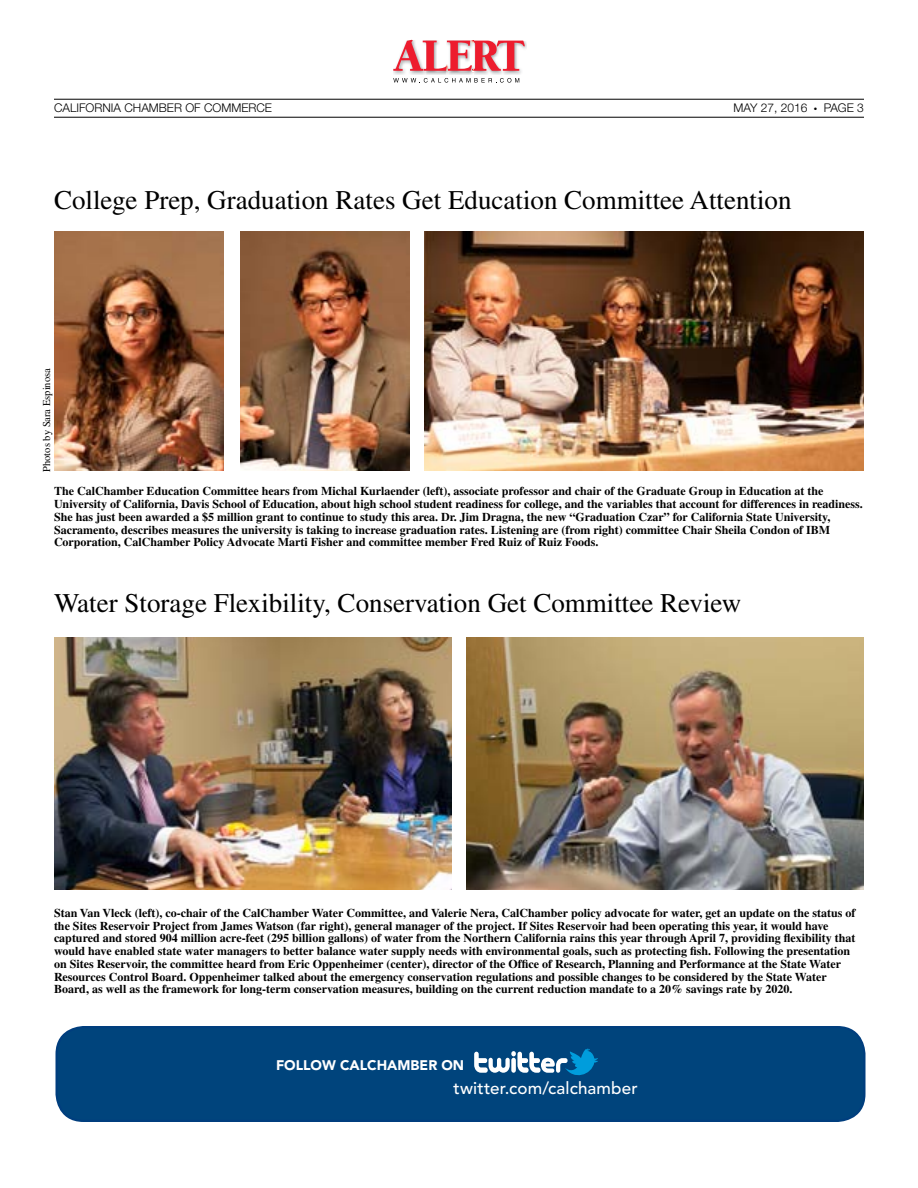
<style>
.page{position:relative;width:918px;height:1188px;background:#fff}
.page>*{position:absolute;margin:0;border:0;box-sizing:border-box;transform-origin:0 0}
.t1{font:27px "Times";color:#000}
.t2{font:500 17.1px "Avenir LT Std";letter-spacing:.01em;color:#fff}
.t3{font:900 13.8px "Avenir LT Std";color:#fff}
.t4{font:700 12px/12.8px "Times";color:#000}
.t5{font:300 12px "Helvetica Neue LT Std";color:#000}
.t6{font:10.5px "Times";color:#000}
</style>
<div class="page">
<hr style="left:54px;top:99px;width:810px;height:1px;background:#000">
<hr style="left:54px;top:117px;width:810px;height:1px;background:#000">
<img style="left:426px;top:72px;width:21px;height:2px">
<img style="left:503px;top:41px;width:23px;height:33px">
<img style="left:393px;top:72px;width:33px;height:2px">
<img style="left:474px;top:72px;width:29px;height:2px">
<img style="left:447px;top:72px;width:27px;height:2px">
<svg style="left:393px;top:40px;width:132px;height:32px"></svg>
<svg style="left:393px;top:78px;width:126px;height:5px"></svg>
<img style="left:54px;top:231px;width:170px;height:240px">
<img style="left:424px;top:231px;width:440px;height:240px">
<img style="left:240px;top:231px;width:169px;height:240px">
<img style="left:54px;top:638px;width:398px;height:252px">
<img style="left:466px;top:638px;width:398px;height:252px">
<div style="left:57px;top:1027px;width:807px;height:94px;background:#00447c;border-radius:27px"></div>
<div style="left:56px;top:1026px;width:810px;height:96px;border:2px solid #003e7e;border-radius:27px"></div>
<svg style="left:474px;top:1049px;width:124px;height:27px"></svg>
<p class="t5" style="left:54px;top:101px;width:220px">CALIFORNIA CHAMBER OF COMMERCE</p>
<p class="t5" style="left:734px;top:101px;width:76px">MAY 27, 2016</p>
<p class="t5" style="left:814px;top:101px;width:51px">● PAGE 3</p>
<h1 class="t1" style="left:54px;top:184px;width:739px">College Prep, Graduation Rates Get Education Committee Attention</h1>
<p class="t6" style="left:41px;top:472px;width:105px;rotate:-90deg">Photos by Sara Espinosa</p>
<p class="t4" style="left:54px;top:485px;width:810px">The CalChamber Education Committee hears from Michal Kurlaender (left), associate professor and chair of the Graduate Group in Education at the University of California, Davis School of Education, about high school student readiness for college, and the variables that account for differences in readiness.<br>She has just been awarded a $5 million grant to continue to study this area. Dr. Jim Dragna, the new “Graduation Czar” for California State University, Sacramento, describes measures the university is taking to increase graduation rates. Listening are (from right) committee Chair Sheila Condon of IBM Corporation, CalChamber Policy Advocate Marti Fisher and committee member Fred Ruiz of Ruiz Foods.</p>
<h1 class="t1" style="left:54px;top:588px;width:689px">Water Storage Flexibility, Conservation Get Committee Review</h1>
<p class="t4" style="left:54px;top:906px;width:803px">Stan Van Vleck (left), co-chair of the CalChamber Water Committee, and Valerie Nera, CalChamber policy advocate for water, get an update on the status of the Sites Reservoir Project from James Watson (far right), general manager of the project. If Sites Reservoir had been operating this year, it would have captured and stored 904 million acre-feet (295 billion gallons) of water from the Northern California rains this year through April 7, providing flexibility that would have enabled state water managers to better balance water supply needs with environmental goals, such as protecting fish. Following the presentation on Sites Reservoir, the committee heard from Eric Oppenheimer (center), director of the Office of Research, Planning and Performance at the State Water Resources Control Board. Oppenheimer talked about the emergency conservation regulations and possible changes to be considered by the State Water Board, as well as the framework for long-term conservation measures, building on the current reduction mandate to a 20% savings rate by 2020.</p>
<p class="t3" style="left:276px;top:1056px;width:190px">FOLLOW CALCHAMBER ON</p>
<h2 class="t2" style="left:453px;top:1078px;width:186px">twitter.com/calchamber</h2>
</div>
